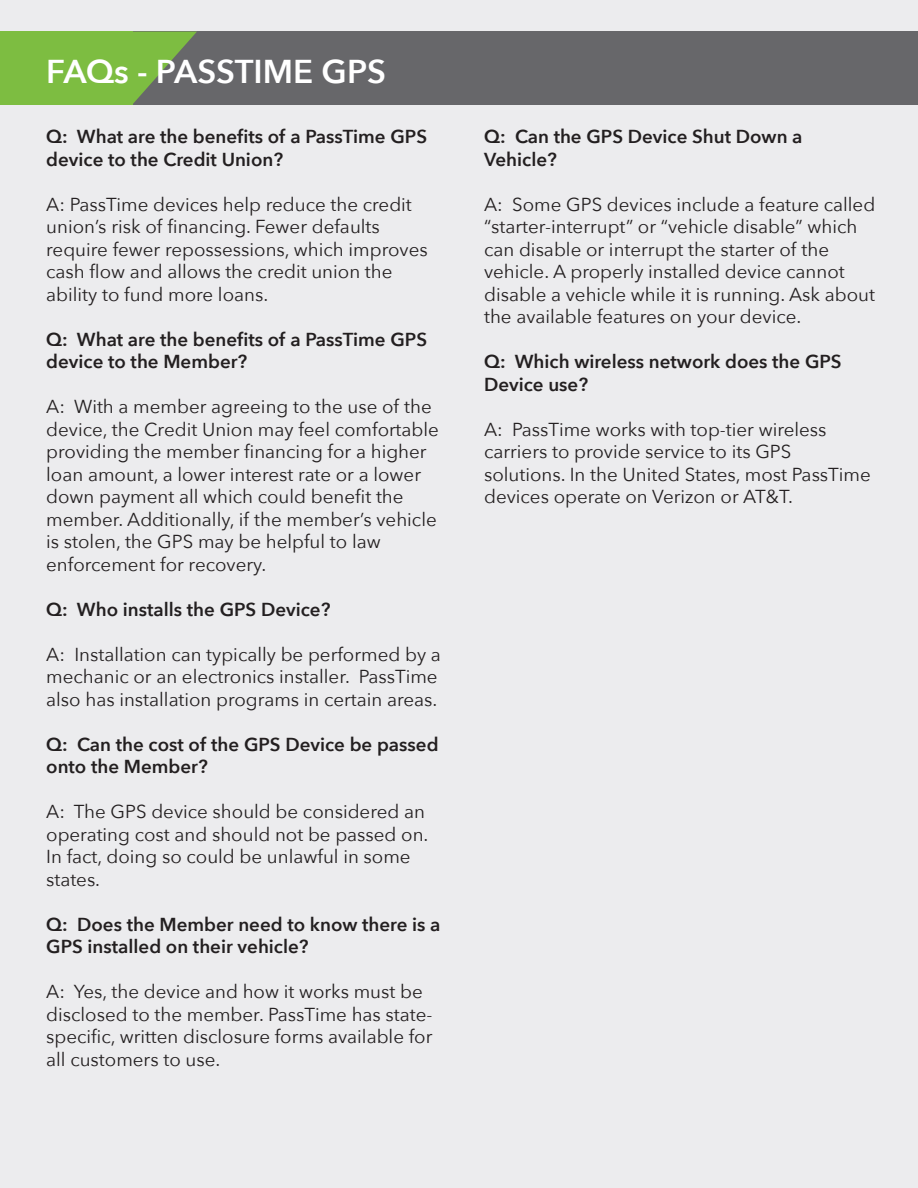
<style>
.page{position:relative;width:918px;height:1188px;background:#ececee}
.page>*{position:absolute;margin:0;border:0;box-sizing:border-box;transform-origin:0 0}
.t1{font:600 33px "Avenir Next";color:#fff}
.t2{font:18.75px/22.5px "Avenir Next";color:#231f20}
.t3{font:600 18.75px/22.5px "Avenir Next";color:#231f20}
</style>
<div class="page">
<div style="left:0;top:32px;width:918px;height:73px;background:#67676a"></div>
<div style="left:0;top:32px;width:132px;height:73px;background:#7dbd41"></div>
<svg style="left:132px;top:32px;width:65px;height:73px"></svg>
<h1 class="t1" style="left:46px;top:43px;width:341px">FAQs - PASSTIME GPS</h1>
<p class="t3" style="left:46px;top:125px;width:382px">Q: What are the benefits of a PassTime GPS device to the Credit Union?</p>
<p class="t2" style="left:46px;top:192px;width:383px">A: PassTime devices help reduce the credit union’s risk of financing. Fewer defaults require fewer repossessions, which improves cash flow and allows the credit union the ability to fund more loans.</p>
<p class="t3" style="left:46px;top:327px;width:382px">Q: What are the benefits of a PassTime GPS device to the Member?</p>
<p class="t2" style="left:46px;top:395px;width:394px">A: With a member agreeing to the use of the device, the Credit Union may feel comfortable providing the member financing for a higher loan amount, a lower interest rate or a lower down payment all which could benefit the member. Additionally, if the member’s vehicle is stolen, the GPS may be helpful to law enforcement for recovery.</p>
<p class="t3" style="left:46px;top:597px;width:286px">Q: Who installs the GPS Device?</p>
<p class="t2" style="left:46px;top:642px;width:396px">A: Installation can typically be performed by a mechanic or an electronics installer. PassTime also has installation programs in certain areas.</p>
<p class="t3" style="left:46px;top:732px;width:394px">Q: Can the cost of the GPS Device be passed onto the Member?</p>
<p class="t2" style="left:46px;top:800px;width:384px">A: The GPS device should be considered an operating cost and should not be passed on.<br>In fact, doing so could be unlawful in some states.</p>
<p class="t3" style="left:46px;top:912px;width:396px">Q: Does the Member need to know there is a<br>GPS installed on their vehicle?</p>
<p class="t2" style="left:46px;top:980px;width:388px">A: Yes, the device and how it works must be disclosed to the member. PassTime has state&shy;specific, written disclosure forms available for all customers to use.</p>
<p class="t3" style="left:484px;top:125px;width:320px">Q: Can the GPS Device Shut Down a<br>Vehicle?</p>
<p class="t2" style="left:484px;top:192px;width:393px">A: Some GPS devices include a feature called “starter-interrupt” or “vehicle disable” which can disable or interrupt the starter of the vehicle. A properly installed device cannot disable a vehicle while it is running. Ask about the available features on your device.</p>
<p class="t3" style="left:484px;top:350px;width:359px">Q: Which wireless network does the GPS<br>Device use?</p>
<p class="t2" style="left:484px;top:417px;width:388px">A: PassTime works with top-tier wireless carriers to provide service to its GPS solutions. In the United States, most PassTime devices operate on Verizon or AT&amp;T.</p>
</div>
